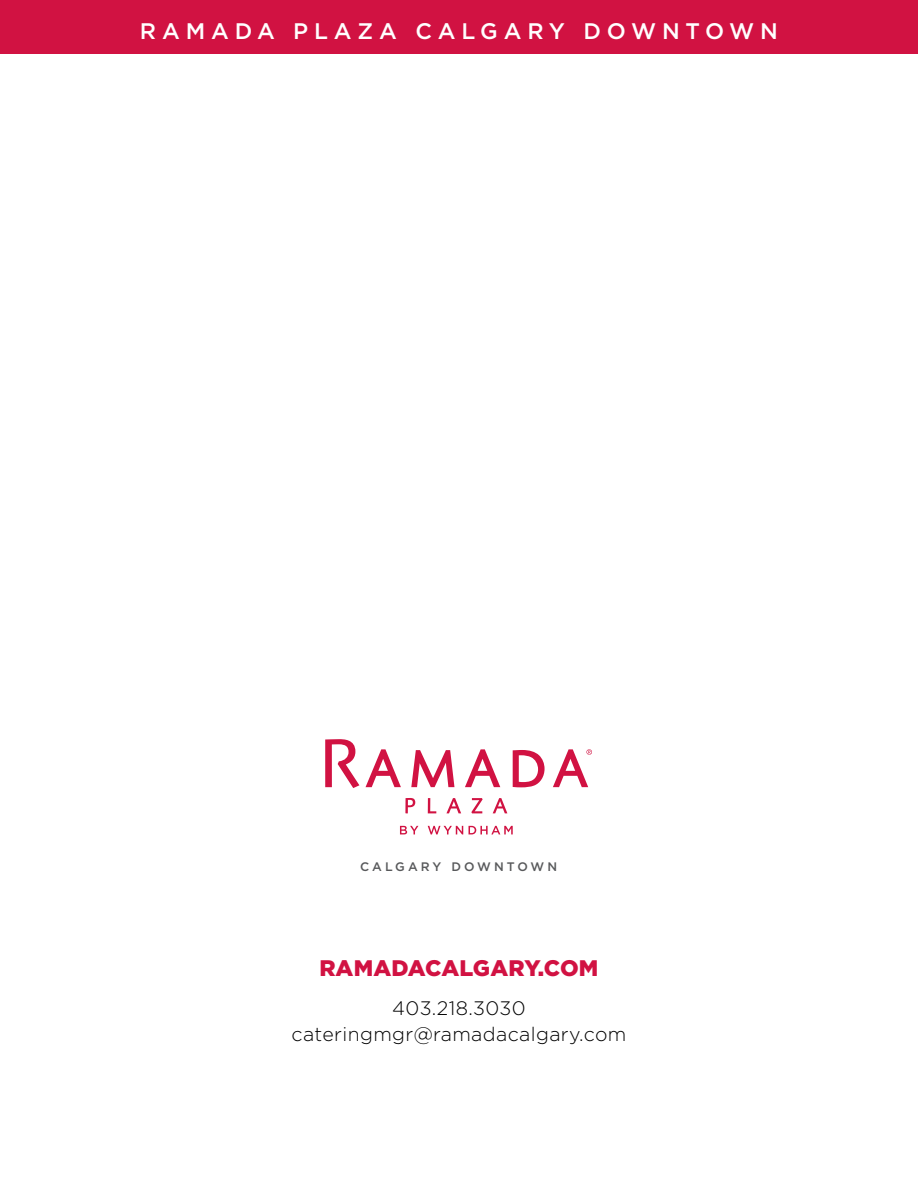
<style>
.page{position:relative;width:918px;height:1188px;background:#fff}
.page>*{position:absolute;margin:0;border:0;box-sizing:border-box;transform-origin:0 0}
.t1{font:500 22.5px "Gotham";letter-spacing:.26em;color:#fff}
.t2{font:900 22.5px "Gotham";letter-spacing:.005em;color:#d11242}
.t3{font:300 19.5px/25.5px "Gotham";letter-spacing:.02em;color:#000;text-align:center}
.t4{font:500 12.3px "Gotham";letter-spacing:.25em;color:#58595b}
</style>
<div class="page">
<div style="left:0;top:0;width:918px;height:54px;background:#d11242"></div>
<svg style="left:325px;top:739px;width:267px;height:95px"></svg>
<p class="t1" style="left:140px;top:16px;width:640px">RAMADA PLAZA CALGARY DOWNTOWN</p>
<p class="t4" style="left:360px;top:859px;width:199px">CALGARY DOWNTOWN</p>
<p class="t2" style="left:319px;top:953px;width:281px">RAMADACALGARY.COM</p>
<p class="t3" style="left:292px;top:995px;width:336px">403.218.3030 cateringmgr@ramadacalgary.com</p>
</div>
